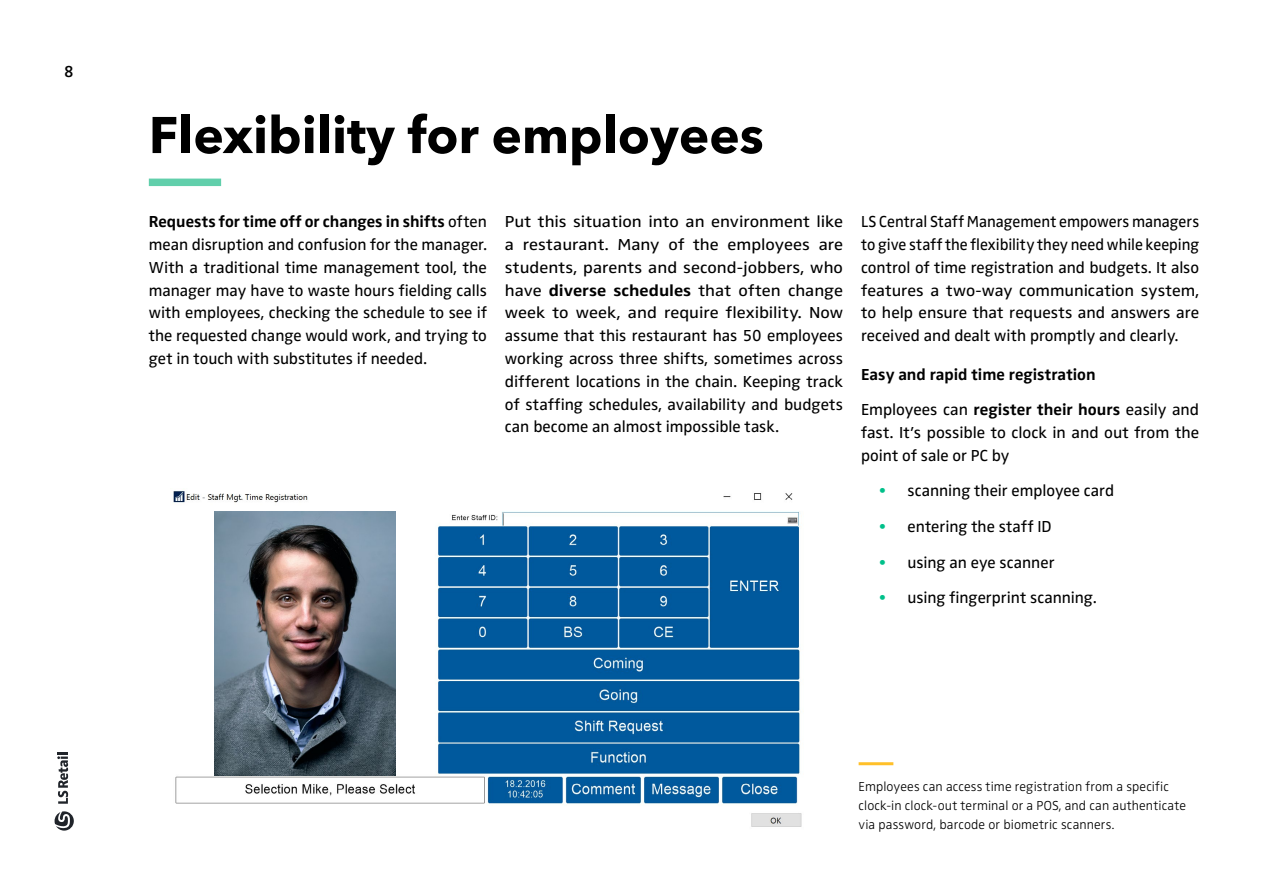
<style>
.page{position:relative;width:1263px;height:893px;background:#fff}
.page>*{position:absolute;margin:0;border:0;box-sizing:border-box;transform-origin:0 0}
.t1{font:700 51px "Avenir Next";color:#000}
.t2{font:16.5px/22.8px "Zwo Pro";color:#000;text-align:justify}
.t3{font:16.5px/22.8px "Zwo Pro";color:#000;text-align:justify;scale:1.09 1}
.t4{font:16.5px/22.8px "Zwo Pro";color:#000;text-align:justify;scale:.96 1}
.t5{font:700 16.5px/35.5px "Zwo Pro";color:#000}
.t6{font:600 16.5px "Zwo Pro";color:#000}
.t7{font:300 13.5px/19.2px "Zwo Pro";letter-spacing:.01em;color:#000}
.s1{font-weight:700}
.s2{font-weight:400}
.s3{color:#00c08a}
</style>
<div class="page">
<svg style="left:55px;top:811px;width:19px;height:20px"></svg>
<svg style="left:57px;top:753px;width:11px;height:51px"></svg>
<div style="left:149px;top:179px;width:72px;height:7px;background:#61cfab"></div>
<hr style="left:859px;top:762px;width:34px;height:3px;background:#ffc029">
<img style="left:173px;top:491px;width:629px;height:336px">
<img style="left:215px;top:511px;width:180px;height:264px">
<p class="t6" style="left:64px;top:59px;width:11px">8</p>
<h1 class="t1" style="left:149px;top:91px;width:616px">Flexibility for employees</h1>
<p class="t2" style="left:149px;top:209px;width:340px"><span class="s1">Requests for time off or changes in shifts</span> often mean disruption and confusion for the manager.<br>With a traditional time management tool, the manager may have to waste hours fielding calls with employees, checking the schedule to see if the requested change would work, and trying to get in touch with substitutes if needed.</p>
<p class="t3" style="left:505px;top:209px;width:312px">Put this situation into an environment like a restaurant. Many of the employees are students, parents and second-jobbers, who have <span class="s1">diverse schedules</span> that often change week to week, and require flexibility. Now assume that this restaurant has 50 employees working across three shifts, sometimes across different locations in the chain. Keeping track of staffing schedules, availability and budgets can become an almost impossible task.</p>
<p class="t4" style="left:861px;top:209px;width:354px">LS Central Staff Management empowers managers to give staff the flexibility they need while keeping control of time registration and budgets. It also features a two-way communication system, to help ensure that requests and answers are received and dealt with promptly and clearly.</p>
<p class="t5" style="left:861px;top:355px;width:340px">Easy and rapid time registration<br><span class="s2">Employees can</span> register their hours <span class="s2">easily and</span></p>
<p class="t2" style="left:861px;top:420px;width:340px">fast. It’s possible to clock in and out from the point of sale or PC by</p>
<p class="t2" style="left:879px;top:478px;width:237px"><span class="s3">•</span> scanning their employee card</p>
<p class="t2" style="left:879px;top:514px;width:174px"><span class="s3">•</span> entering the staff ID</p>
<p class="t2" style="left:879px;top:549px;width:177px"><span class="s3">•</span> using an eye scanner</p>
<p class="t2" style="left:879px;top:585px;width:219px"><span class="s3">•</span> using fingerprint scanning.</p>
<p class="t7" style="left:859px;top:776px;width:329px">Employees can access time registration from a specific clock-in clock-out terminal or a POS, and can authenticate via password, barcode or biometric scanners.</p>
</div>
